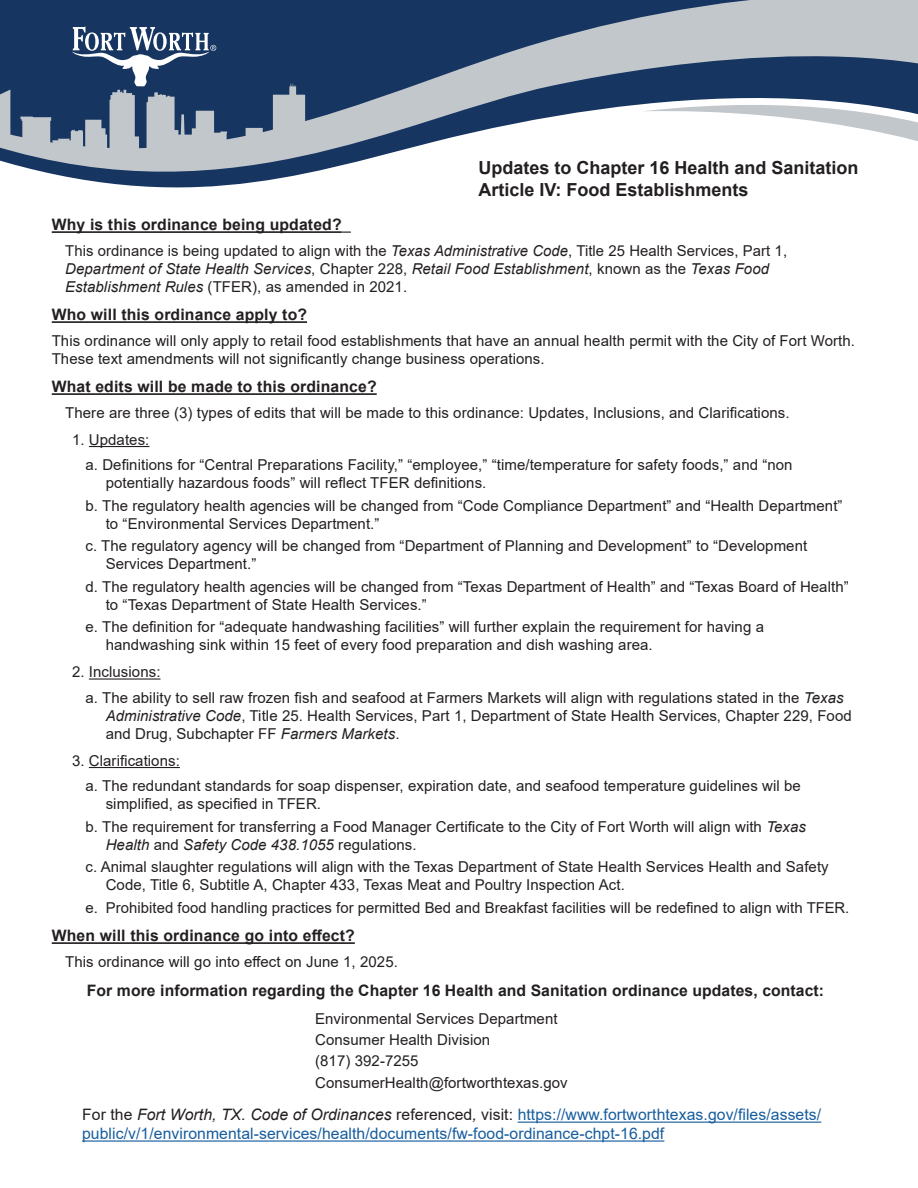
<style>
.page{position:relative;width:918px;height:1188px;background:#fff}
.page>*{position:absolute;margin:0;border:0;box-sizing:border-box;transform-origin:0 0}
.t1{font:700 18px "Arial";color:#231f20}
.t2{font:700 15.75px "Arial";letter-spacing:.01em;color:#231f20}
.t3{font:15.75px/18.9px "Arial";letter-spacing:.005em;color:#175d9e}
.t4{font:15px/18px "Arial";letter-spacing:.005em;color:#231f20}
.t5{font:italic 15px/18px "Arial";letter-spacing:.005em;color:#231f20}
.s1{font-style:italic}
.s2{font-style:normal}
.s3{color:#231f20}
.s4{font-style:italic;color:#231f20}
</style>
<div class="page">
<svg style="left:0;top:0;width:918px;height:17px;background:#41587b"></svg>
<svg style="left:0;top:17px;width:918px;height:171px"></svg>
<svg style="left:0;top:26px;width:378px;height:143px;background:#576c89"></svg>
<hr style="left:52px;top:231px;width:290px;height:2px;background:#231f20">
<hr style="left:52px;top:321px;width:255px;height:2px;background:#231f20">
<hr style="left:52px;top:393px;width:325px;height:2px;background:#231f20">
<hr style="left:89px;top:446px;width:60px;height:1px;background:#231f20">
<hr style="left:89px;top:678px;width:72px;height:2px;background:#231f20">
<hr style="left:89px;top:767px;width:91px;height:1px;background:#231f20">
<hr style="left:52px;top:942px;width:303px;height:2px;background:#231f20">
<hr style="left:518px;top:1122px;width:303px;height:1px;background:#175d9e">
<hr style="left:82px;top:1140px;width:582px;height:2px;background:#175d9e">
<p class="t1" style="left:478px;top:155px;width:382px">Updates to Chapter 16 Health and Sanitation</p>
<p class="t1" style="left:478px;top:177px;width:272px">Article IV: Food Establishments</p>
<p class="t2" style="left:52px;top:214px;width:291px">Why is this ordinance being updated?</p>
<p class="t4" style="left:65px;top:242px;width:723px">This ordinance is being updated to align with the <span class="s1">Texas Administrative Code</span>, Title 25 Health Services, Part 1,</p>
<p class="t5" style="left:65px;top:260px;width:705px">Department of State Health Services<span class="s2">, Chapter 228,</span> Retail Food Establishment<span class="s2">, known as the</span> Texas Food<br>Establishment Rules <span class="s2">(TFER), as amended in 2021.</span></p>
<p class="t2" style="left:52px;top:304px;width:257px">Who will this ordinance apply to?</p>
<p class="t4" style="left:52px;top:332px;width:805px">This ordinance will only apply to retail food establishments that have an annual health permit with the City of Fort Worth.<br>These text amendments will not significantly change business operations.</p>
<p class="t2" style="left:52px;top:376px;width:327px">What edits will be made to this ordinance?</p>
<p class="t4" style="left:65px;top:404px;width:726px">There are three (3) types of edits that will be made to this ordinance: Updates, Inclusions, and Clarifications.</p>
<p class="t4" style="left:72px;top:431px;width:79px">1. Updates:</p>
<p class="t4" style="left:86px;top:456px;width:709px">a. Definitions for “Central Preparations Facility,” “employee,” “time/temperature for safety foods,” and “non</p>
<p class="t4" style="left:106px;top:474px;width:382px">potentially hazardous foods” will reflect TFER definitions.</p>
<p class="t4" style="left:86px;top:497px;width:759px">b. The regulatory health agencies will be changed from “Code Compliance Department” and “Health Department”</p>
<p class="t4" style="left:106px;top:515px;width:275px">to “Environmental Services Department.”</p>
<p class="t4" style="left:86px;top:537px;width:723px">c. The regulatory agency will be changed from “Department of Planning and Development” to “Development</p>
<p class="t4" style="left:106px;top:555px;width:152px">Services Department.”</p>
<p class="t4" style="left:86px;top:578px;width:765px">d. The regulatory health agencies will be changed from “Texas Department of Health” and “Texas Board of Health”</p>
<p class="t4" style="left:106px;top:596px;width:323px">to “Texas Department of State Health Services.”</p>
<p class="t4" style="left:86px;top:618px;width:680px">e. The definition for “adequate handwashing facilities” will further explain the requirement for having a</p>
<p class="t4" style="left:106px;top:636px;width:549px">handwashing sink within 15 feet of every food preparation and dish washing area.</p>
<p class="t4" style="left:72px;top:663px;width:90px">2. Inclusions:</p>
<p class="t4" style="left:86px;top:689px;width:760px">a. The ability to sell raw frozen fish and seafood at Farmers Markets will align with regulations stated in the <span class="s1">Texas</span></p>
<p class="t4" style="left:106px;top:707px;width:748px"><span class="s1">Administrative Code</span>, Title 25. Health Services, Part 1, Department of State Health Services, Chapter 229, Food and Drug, Subchapter FF <span class="s1">Farmers Markets</span>.</p>
<p class="t4" style="left:72px;top:752px;width:109px">3. Clarifications:</p>
<p class="t4" style="left:86px;top:777px;width:717px">a. The redundant standards for soap dispenser, expiration date, and seafood temperature guidelines wil be</p>
<p class="t4" style="left:106px;top:795px;width:217px">simplified, as specified in TFER.</p>
<p class="t4" style="left:86px;top:818px;width:722px">b. The requirement for transferring a Food Manager Certificate to the City of Fort Worth will align with <span class="s1">Texas</span></p>
<p class="t5" style="left:106px;top:836px;width:312px">Health <span class="s2">and</span> Safety Code 438.1055 <span class="s2">regulations.</span></p>
<p class="t4" style="left:86px;top:858px;width:745px">c. Animal slaughter regulations will align with the Texas Department of State Health Services Health and Safety</p>
<p class="t4" style="left:106px;top:876px;width:521px">Code, Title 6, Subtitle A, Chapter 433, Texas Meat and Poultry Inspection Act.</p>
<p class="t4" style="left:86px;top:899px;width:765px">e. Prohibited food handling practices for permitted Bed and Breakfast facilities will be redefined to align with TFER.</p>
<p class="t2" style="left:52px;top:925px;width:305px">When will this ordinance go into effect?</p>
<p class="t4" style="left:65px;top:953px;width:334px">This ordinance will go into effect on June 1, 2025.</p>
<p class="t2" style="left:87px;top:979px;width:739px">For more information regarding the Chapter 16 Health and Sanitation ordinance updates, contact:</p>
<p class="t4" style="left:315px;top:1009px;width:244px">Environmental Services Department</p>
<p class="t4" style="left:315px;top:1030px;width:177px">Consumer Health Division</p>
<p class="t4" style="left:315px;top:1051px;width:105px">(817) 392-7255</p>
<p class="t4" style="left:315px;top:1074px;width:254px">ConsumerHealth@fortworthtexas.gov</p>
<p class="t3" style="left:82px;top:1105px;width:741px"><span class="s3">For the</span> <span class="s4">Fort Worth, TX. Code of Ordinances</span> <span class="s3">referenced</span><span class="s4">,</span> <span class="s3">visit:</span> https://www.fortworthtexas.gov/files/assets/ public/v/1/environmental-services/health/documents/fw-food-ordinance-chpt-16.pdf</p>
</div>
